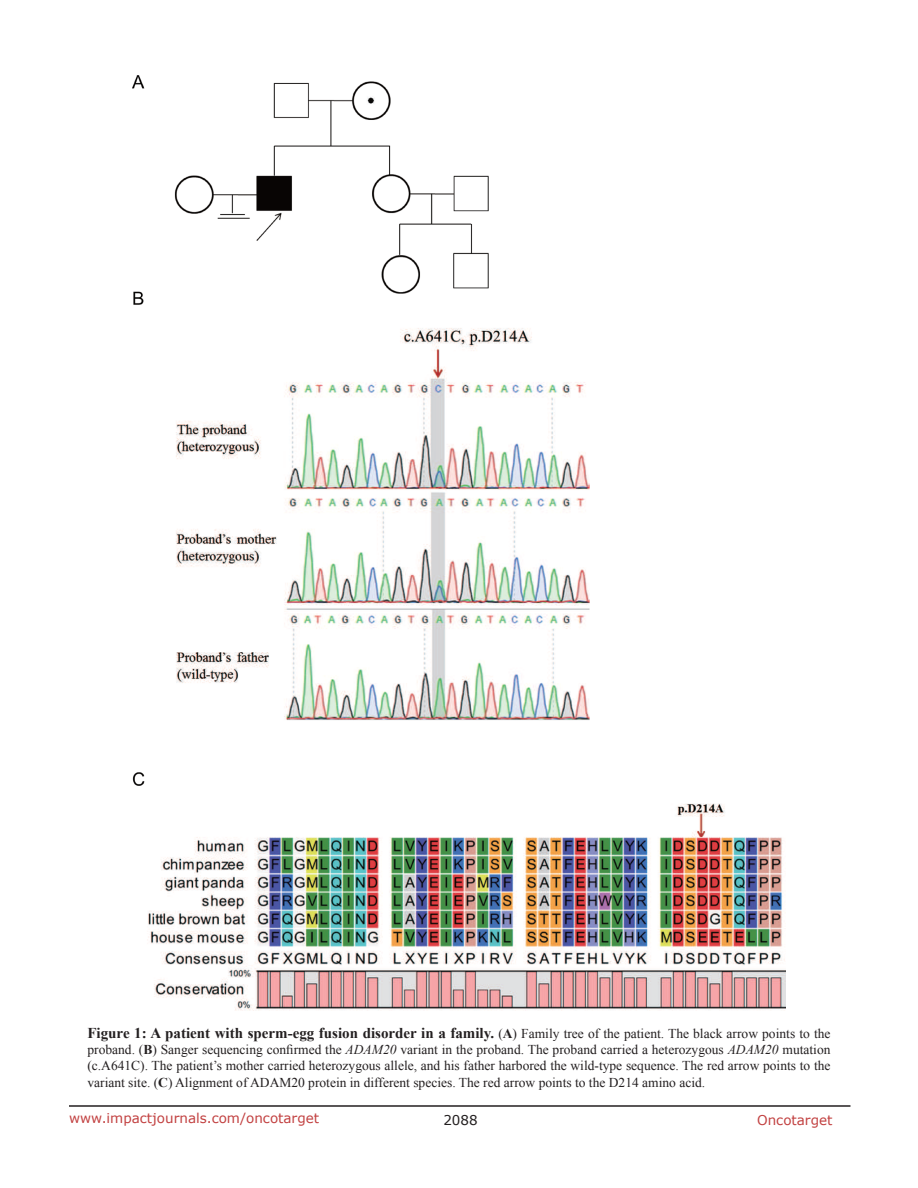
<style>
.page{position:relative;width:918px;height:1188px;background:#fff}
.page>*{position:absolute;margin:0;border:0;box-sizing:border-box;transform-origin:0 0}
.Figuretrx{font:700 15px "Times New Roman";color:#231f20}
.Figuretrx-2{font:13.5px/16.2px "Times New Roman";color:#231f20;text-align:justify}
.t1{font:13.5px "Verdana";color:#c24141}
.t2{font:13.5px "Verdana";color:#231f20}
.s1{font-weight:400;font-size:13.5px}
.s2{font-size:13.5px}
.s3{font-weight:700}
.s4{font-style:italic}
</style>
<div class="page">
<hr style="left:69px;top:1105px;width:781px;height:2px;background:#231f20">
<img style="left:133px;top:75px;width:652px;height:936px">
<p class="Figuretrx" style="left:87px;top:1023px;width:745px">Figure 1: A patient with sperm-egg fusion disorder in a family. <span class="s1">(</span><span class="s2">A</span><span class="s1">) Family tree of the patient. The black arrow points to the</span></p>
<p class="Figuretrx-2" style="left:87px;top:1041px;width:745px">proband. (<span class="s3">B</span>) Sanger sequencing confirmed the <span class="s4">ADAM20</span> variant in the proband. The proband carried a heterozygous <span class="s4">ADAM20</span> mutation (c.A641C). The patient’s mother carried heterozygous allele, and his father harbored the wild-type sequence. The red arrow points to the variant site. (<span class="s3">C</span>) Alignment of ADAM20 protein in different species. The red arrow points to the D214 amino acid.</p>
<p class="t1" style="left:69px;top:1109px;width:252px">www.impactjournals.com/oncotarget</p>
<p class="t2" style="left:443px;top:1111px;width:36px">2088</p>
<p class="t1" style="left:757px;top:1111px;width:77px">Oncotarget</p>
</div>
